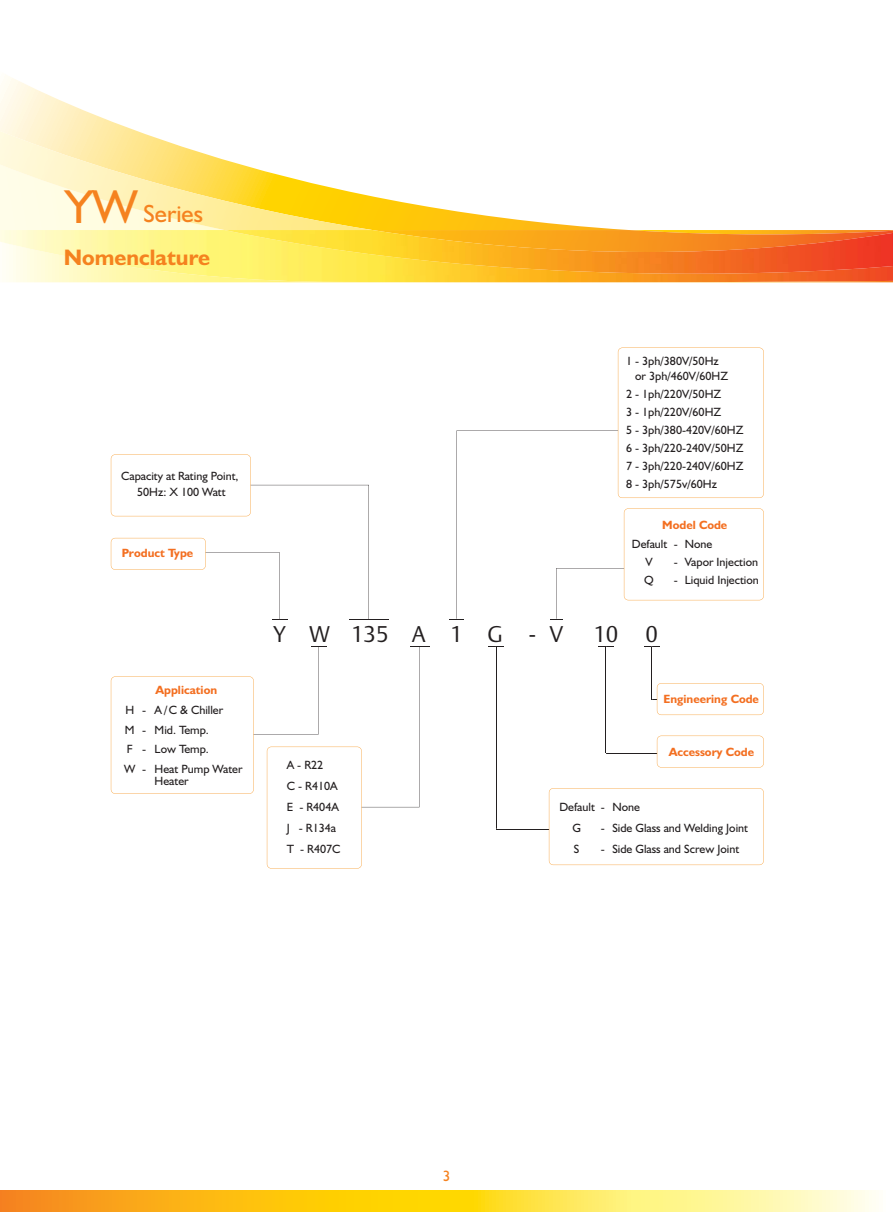
<style>
.page{position:relative;width:893px;height:1212px;background:#fff}
.page>*{position:absolute;margin:0;border:0;box-sizing:border-box;transform-origin:0 0}
.t1{font:24.75px "Humanist 521 BT";color:#f5821f}
.t2{font:22.5px "DTL Argo T Light";color:#231f20}
.t3{font:700 22.5px "Humanist 521 BT";color:#f5821f}
.t4{font:15px "Humanist 521 BT";color:#f5821f}
.t5{font:12px/18px "Humanist 521 BT";color:#231f20}
.t6{font:700 12px "Humanist 521 BT";color:#f36f21}
.s1{font-size:47.85px}
</style>
<div class="page">
<svg style="left:0;top:77px;width:137px;height:54px"></svg>
<svg style="left:372px;top:196px;width:189px;height:34px"></svg>
<img style="left:0;top:131px;width:372px;height:99px">
<svg style="left:561px;top:224px;width:332px;height:59px"></svg>
<img style="left:0;top:230px;width:893px;height:52px">
<img style="left:224px;top:230px;width:669px;height:44px">
<svg style="left:0;top:1191px;width:876px;height:21px;background:#fdd246"></svg>
<hr style="left:606px;top:753px;width:92px;height:1px;background:#231f20">
<hr style="left:652px;top:699px;width:39px;height:1px;background:#231f20">
<hr style="left:349px;top:619px;width:40px;height:1px;background:#231f20">
<svg style="left:598px;top:646px;width:16px;height:1px"></svg>
<hr style="left:606px;top:647px;width:1px;height:106px;background:#231f20">
<svg style="left:488px;top:646px;width:16px;height:1px"></svg>
<hr style="left:496px;top:647px;width:1px;height:182px;background:#231f20">
<svg style="left:644px;top:646px;width:16px;height:1px"></svg>
<hr style="left:651px;top:647px;width:1px;height:53px;background:#231f20">
<hr style="left:496px;top:829px;width:112px;height:1px;background:#231f20">
<svg style="left:657px;top:683px;width:107px;height:32px"></svg>
<svg style="left:657px;top:736px;width:107px;height:31px"></svg>
<svg style="left:549px;top:788px;width:215px;height:77px"></svg>
<svg style="left:111px;top:646px;width:319px;height:222px"></svg>
<svg style="left:111px;top:454px;width:258px;height:166px"></svg>
<svg style="left:449px;top:348px;width:315px;height:272px"></svg>
<p class="t1" style="left:65px;top:205px;width:139px"><span class="s1">YW</span> Series</p>
<p class="t3" style="left:64px;top:244px;width:148px">Nomenclature</p>
<p class="t5" style="left:121px;top:469px;width:119px;line-height:16.5px;text-align:center">Capacity at Rating Point,<br>50Hz: X 100 Watt</p>
<p class="t6" style="left:122px;top:546px;width:73px">Product Type</p>
<p class="t6" style="left:156px;top:683px;width:63px">Application</p>
<p class="t5" style="left:124px;top:701px;width:120px;line-height:19.5px">H - A / C &amp; Chiller<br>M - Mid. Temp.<br>F - Low Temp.<br>W - Heat Pump Water</p>
<p class="t5" style="left:155px;top:773px;width:36px">Heater</p>
<p class="t5" style="left:635px;top:355px;width:94px;line-height:15px;text-indent:-9px">1 - 3ph/380V/50Hz or 3ph/460V/60HZ</p>
<p class="t5" style="left:626px;top:386px;width:119px">2 - 1ph/220V/50HZ<br>3 - 1ph/220V/60HZ<br>5 - 3ph/380-420V/60HZ<br>6 - 3ph/220-240V/50HZ<br>7 - 3ph/220-240V/60HZ<br>8 - 3ph/575v/60Hz</p>
<p class="t6" style="left:662px;top:517px;width:67px">Model Code</p>
<p class="t5" style="left:645px;top:536px;width:68px;text-indent:-14px">Default - None<br>V</p>
<p class="t5" style="left:674px;top:554px;width:86px">- Vapor Injection</p>
<p class="t5" style="left:644px;top:572px;width:11px">Q</p>
<p class="t5" style="left:674px;top:572px;width:87px">- Liquid Injection</p>
<p class="t2" style="left:273px;top:626px;width:292px">Y W 135 A 1 G - V</p>
<p class="t2" style="left:593px;top:626px;width:66px">10 0</p>
<p class="t5" style="left:287px;top:755px;width:55px;line-height:21px">A - R22<br>C - R410A<br>E - R404A<br>J - R134a<br>T - R407C</p>
<p class="t6" style="left:664px;top:692px;width:97px">Engineering Code</p>
<p class="t6" style="left:669px;top:745px;width:87px">Accessory Code</p>
<p class="t5" style="left:572px;top:797px;width:69px;line-height:21px;text-indent:-13px">Default - None<br>G</p>
<p class="t5" style="left:601px;top:820px;width:149px">- Side Glass and Welding Joint</p>
<p class="t5" style="left:574px;top:841px;width:7px">S</p>
<p class="t5" style="left:601px;top:841px;width:140px">- Side Glass and Screw Joint</p>
<p class="t4" style="left:443px;top:1170px;width:9px">3</p>
</div>
